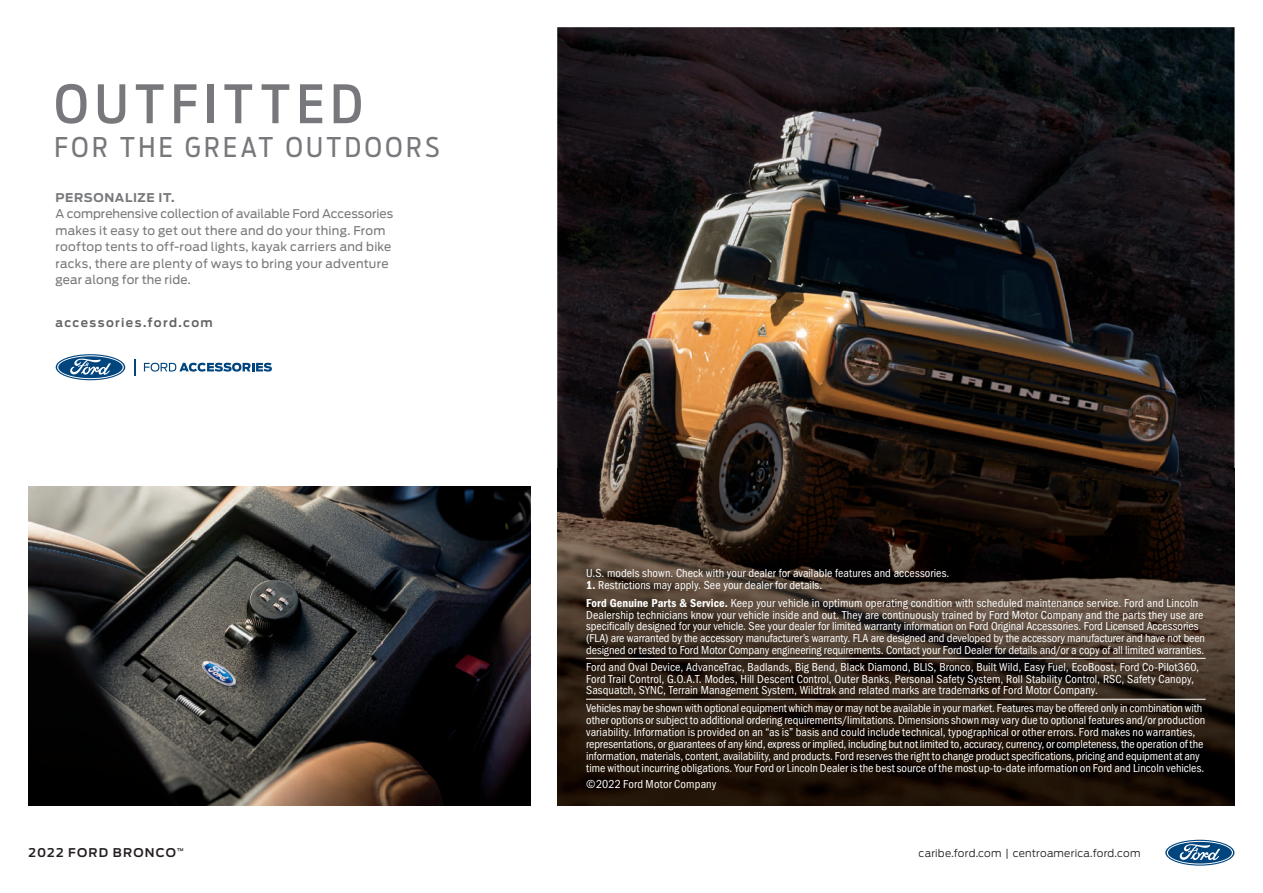
<style>
.page{position:relative;width:1263px;height:893px;background:#fff}
.page>*{position:absolute;margin:0;border:0;box-sizing:border-box;transform-origin:0 0}
.t1{font:500 52.5px "Ford Antenna Cond";letter-spacing:.125em;color:#76787b}
.t2{font:27px "Ford Antenna Cond";letter-spacing:.13em;color:#76787b}
.t3{font:condensed 12px/11.7px "ITC Franklin Gothic Std";color:#fff}
.t4{font:12px/16.5px "Ford Antenna";letter-spacing:.015em;color:#76787b}
.t5{font:600 12px "Ford Antenna";letter-spacing:.115em;color:#636366}
.t6{font:600 12px "Ford Antenna";letter-spacing:.11em;color:#231f20}
.t7{font:700 12px "Ford Antenna";letter-spacing:.055em;color:#76787b}
.t8{font:300 10.5px "Ford Antenna";letter-spacing:.015em;color:#231f20}
.s1{font-family:"ITC Franklin Gothic Std Dm Cd";font-stretch:normal}
</style>
<div class="page">
<svg style="left:1165px;top:840px;width:69px;height:26px"></svg>
<svg style="left:1167px;top:841px;width:66px;height:23px"></svg>
<img style="left:557px;top:27px;width:677px;height:441px">
<img style="left:28px;top:486px;width:502px;height:320px">
<img style="left:557px;top:468px;width:677px;height:338px">
<hr style="left:586px;top:658px;width:620px;height:1px;background:#fff">
<hr style="left:586px;top:699px;width:620px;height:1px;background:#fff">
<svg style="left:56px;top:354px;width:69px;height:26px"></svg>
<svg style="left:57px;top:355px;width:67px;height:24px"></svg>
<svg style="left:134px;top:359px;width:1px;height:17px"></svg>
<svg style="left:144px;top:363px;width:128px;height:9px"></svg>
<h1 class="t1" style="left:54px;top:58px;width:310px">OUTFITTED</h1>
<h2 class="t2" style="left:54px;top:124px;width:387px">FOR THE GREAT OUTDOORS</h2>
<p class="t7" style="left:55px;top:187px;width:121px">PERSONALIZE IT.</p>
<p class="t4" style="left:55px;top:204px;width:339px">A comprehensive collection of available Ford Accessories makes it easy to get out there and do your thing. From rooftop tents to off-road lights, kayak carriers and bike racks, there are plenty of ways to bring your adventure gear along for the ride.</p>
<p class="t5" style="left:55px;top:312px;width:159px">accessories.ford.com</p>
<p class="t3" style="left:586px;top:567px;width:365px">U.S. models shown. Check with your dealer for available features and accessories.</p>
<p class="t3" style="left:586px;top:576px;width:614px;line-height:18.3px"><span class="s1">1.</span> Restrictions may apply. See your dealer for details.<br><span class="s1">Ford Genuine Parts &amp; Service.</span> Keep your vehicle in optimum operating condition with scheduled maintenance service. Ford and Lincoln</p>
<p class="t3" style="left:586px;top:609px;width:620px">Dealership technicians know your vehicle inside and out. They are continuously trained by Ford Motor Company and the parts they use are specifically designed for your vehicle. See your dealer for limited warranty information on Ford Original Accessories. Ford Licensed Accessories (FLA) are warranted by the accessory manufacturer’s warranty. FLA are designed and developed by the accessory manufacturer and have not been designed or tested to Ford Motor Company engineering requirements. Contact your Ford Dealer for details and/or a copy of all limited warranties.</p>
<p class="t3" style="left:586px;top:661px;width:614px">Ford and Oval Device, AdvanceTrac, Badlands, Big Bend, Black Diamond, BLIS, Bronco, Built Wild, Easy Fuel, EcoBoost, Ford Co-Pilot360,<br>Ford Trail Control, G.O.A.T. Modes, Hill Descent Control, Outer Banks, Personal Safety System, Roll Stability Control, RSC, Safety Canopy,<br>Sasquatch, SYNC, Terrain Management System, Wildtrak and related marks are trademarks of Ford Motor Company.</p>
<p class="t3" style="left:586px;top:702px;width:621px">Vehicles may be shown with optional equipment which may or may not be available in your market. Features may be offered only in combination with other options or subject to additional ordering requirements/limitations. Dimensions shown may vary due to optional features and/or production variability. Information is provided on an “as is” basis and could include technical, typographical or other errors. Ford makes no warranties, representations, or guarantees of any kind, express or implied, including but not limited to, accuracy, currency, or completeness, the operation of the information, materials, content, availability, and products. Ford reserves the right to change product specifications, pricing and equipment at any time without incurring obligations. Your Ford or Lincoln Dealer is the best source of the most up-to-date information on Ford and Lincoln vehicles.</p>
<p class="t3" style="left:586px;top:778px;width:132px">© 2022 Ford Motor Company</p>
<p class="t6" style="left:28px;top:842px;width:157px">2022 FORD BRONCO<sup>™</sup></p>
<p class="t8" style="left:918px;top:844px;width:223px">caribe.ford.com | centroamerica.ford.com</p>
</div>
